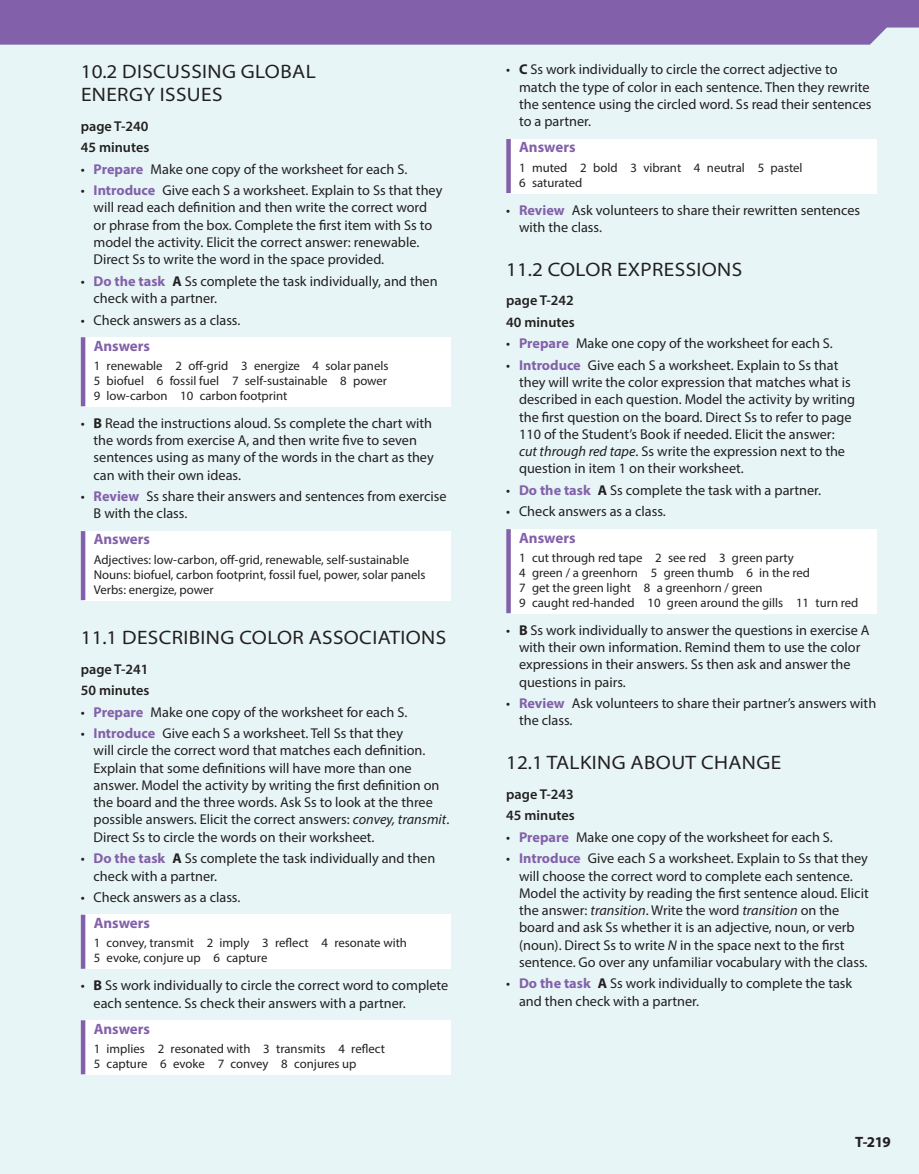
<style>
.page{position:relative;width:919px;height:1174px;background:#fff}
.page>*{position:absolute;margin:0;border:0;box-sizing:border-box;transform-origin:0 0}
.t1{font:semi-expanded 19.5px/22.5px "Myriad Pro";letter-spacing:.02em;color:#231f20}
.t2{font:700 15px "Myriad Pro";color:#8361aa}
.t3{font:700 15px "Myriad Pro";color:#231f20}
.t4{font:14.25px/17.2px "Myriad Pro";color:#231f20}
.t5{font:600 14.25px/21.3px "Myriad Pro";color:#231f20}
.t6{font:12.75px/15px "Myriad Pro";color:#231f20}
.s1{font-weight:700;color:#8361aa}
.s2{font-weight:700}
.s3{font-style:italic}
</style>
<div class="page">
<div style="left:0;top:0;width:918px;height:1174px;background:#e7f5f6"></div>
<div style="left:0;top:0;width:918px;height:45px;background:#8361aa"></div>
<div style="left:508px;top:139px;width:368px;height:54px;background:#fff"></div>
<svg style="left:506px;top:139px;width:4px;height:54px"></svg>
<div style="left:508px;top:529px;width:368px;height:84px;background:#fff"></div>
<svg style="left:506px;top:529px;width:4px;height:84px"></svg>
<div style="left:83px;top:337px;width:368px;height:69px;background:#fff"></div>
<hr style="left:81px;top:337px;width:4px;height:69px;background:#8361aa">
<div style="left:83px;top:531px;width:368px;height:69px;background:#fff"></div>
<hr style="left:81px;top:531px;width:4px;height:69px;background:#8361aa">
<div style="left:83px;top:914px;width:368px;height:54px;background:#fff"></div>
<hr style="left:81px;top:914px;width:4px;height:54px;background:#8361aa">
<div style="left:83px;top:1020px;width:368px;height:54px;background:#fff"></div>
<hr style="left:81px;top:1020px;width:4px;height:54px;background:#8361aa">
<h1 class="t1" style="left:81px;top:60px;width:236px">10.2 DISCUSSING GLOBAL<br>ENERGY ISSUES</h1>
<p class="t5" style="left:81px;top:115px;width:70px">page T-240<br>45 minutes</p>
<p class="t4" style="left:81px;top:160px;width:328px">• <span class="s1">Prepare</span> Make one copy of the worksheet for each S.</p>
<p class="t4" style="left:94px;top:181px;width:350px;text-indent:-13px">• <span class="s1">Introduce</span> Give each S a worksheet. Explain to Ss that they will read each definition and then write the correct word or phrase from the box. Complete the first item with Ss to model the activity. Elicit the correct answer: renewable.<br>Direct Ss to write the word in the space provided.</p>
<p class="t4" style="left:94px;top:272px;width:345px;text-indent:-13px">• <span class="s1">Do the task</span> <span class="s2">A</span> Ss complete the task individually, and then check with a partner.</p>
<p class="t4" style="left:81px;top:311px;width:161px">• Check answers as a class.</p>
<p class="t2" style="left:94px;top:336px;width:58px">Answers</p>
<p class="t6" style="left:94px;top:358px;width:296px;text-align:justify">1 renewable 2 off-grid 3 energize 4 solar panels 5 biofuel 6 fossil fuel 7 self-sustainable 8 power 9 low-carbon 10 carbon footprint</p>
<p class="t4" style="left:94px;top:414px;width:342px;text-indent:-13px">• <span class="s2">B</span> Read the instructions aloud. Ss complete the chart with the words from exercise A, and then write five to seven sentences using as many of the words in the chart as they can with their own ideas.</p>
<p class="t4" style="left:94px;top:487px;width:354px;text-indent:-13px">• <span class="s1">Review</span> Ss share their answers and sentences from exercise<br>B with the class.</p>
<p class="t2" style="left:94px;top:529px;width:58px">Answers</p>
<p class="t6" style="left:94px;top:552px;width:333px">Adjectives: low-carbon, off-grid, renewable, self-sustainable<br>Nouns: biofuel, carbon footprint, fossil fuel, power, solar panels<br>Verbs: energize, power</p>
<h1 class="t1" style="left:81px;top:625px;width:367px">11.1 DESCRIBING COLOR ASSOCIATIONS</h1>
<p class="t5" style="left:81px;top:658px;width:70px">page T-241<br>50 minutes</p>
<p class="t4" style="left:81px;top:703px;width:328px">• <span class="s1">Prepare</span> Make one copy of the worksheet for each S.</p>
<p class="t4" style="left:94px;top:724px;width:357px;text-indent:-13px">• <span class="s1">Introduce</span> Give each S a worksheet. Tell Ss that they<br>will circle the correct word that matches each definition.<br>Explain that some definitions will have more than one answer. Model the activity by writing the first definition on the board and the three words. Ask Ss to look at the three possible answers. Elicit the correct answers: <span class="s3">convey, transmit</span>.<br>Direct Ss to circle the words on their worksheet.</p>
<p class="t4" style="left:94px;top:849px;width:343px;text-indent:-13px">• <span class="s1">Do the task</span> <span class="s2">A</span> Ss complete the task individually and then check with a partner.</p>
<p class="t4" style="left:81px;top:888px;width:161px">• Check answers as a class.</p>
<p class="t2" style="left:94px;top:913px;width:58px">Answers</p>
<p class="t6" style="left:94px;top:935px;width:315px">1 convey, transmit 2 imply 3 reflect 4 resonate with<br>5 evoke, conjure up 6 capture</p>
<p class="t4" style="left:94px;top:976px;width:356px;text-indent:-13px">• <span class="s2">B</span> Ss work individually to circle the correct word to complete each sentence. Ss check their answers with a partner.</p>
<p class="t2" style="left:94px;top:1018px;width:58px">Answers</p>
<p class="t6" style="left:94px;top:1041px;width:293px">1 implies 2 resonated with 3 transmits 4 reflect<br>5 capture 6 evoke 7 convey 8 conjures up</p>
<p class="t4" style="left:519px;top:61px;width:354px;text-indent:-13px">• <span class="s2">C</span> Ss work individually to circle the correct adjective to match the type of color in each sentence. Then they rewrite the sentence using the circled word. Ss read their sentences to a partner.</p>
<p class="t2" style="left:519px;top:138px;width:58px">Answers</p>
<p class="t6" style="left:519px;top:160px;width:285px">1 muted 2 bold 3 vibrant 4 neutral 5 pastel<br>6 saturated</p>
<p class="t4" style="left:519px;top:201px;width:342px;text-indent:-13px">• <span class="s1">Review</span> Ask volunteers to share their rewritten sentences with the class.</p>
<h1 class="t1" style="left:506px;top:257px;width:237px">11.2 COLOR EXPRESSIONS</h1>
<p class="t5" style="left:506px;top:290px;width:70px">page T-242<br>40 minutes</p>
<p class="t4" style="left:506px;top:335px;width:328px">• <span class="s1">Prepare</span> Make one copy of the worksheet for each S.</p>
<p class="t4" style="left:519px;top:356px;width:337px;text-indent:-13px">• <span class="s1">Introduce</span> Give each S a worksheet. Explain to Ss that they will write the color expression that matches what is described in each question. Model the activity by writing the first question on the board. Direct Ss to refer to page 110 of the Student’s Book if needed. Elicit the answer: <span class="s3">cut through red tape</span>. Ss write the expression next to the question in item 1 on their worksheet.</p>
<p class="t4" style="left:506px;top:481px;width:316px">• <span class="s1">Do the task</span> <span class="s2">A</span> Ss complete the task with a partner.</p>
<p class="t4" style="left:506px;top:503px;width:161px">• Check answers as a class.</p>
<p class="t2" style="left:519px;top:528px;width:58px">Answers</p>
<p class="t6" style="left:519px;top:550px;width:341px">1 cut through red tape 2 see red 3 green party<br>4 green / a greenhorn 5 green thumb 6 in the red<br>7 get the green light 8 a greenhorn / green<br>9 caught red-handed 10 green around the gills 11 turn red</p>
<p class="t4" style="left:519px;top:621px;width:352px;text-indent:-13px">• <span class="s2">B</span> Ss work individually to answer the questions in exercise A with their own information. Remind them to use the color expressions in their answers. Ss then ask and answer the questions in pairs.</p>
<p class="t4" style="left:519px;top:694px;width:358px;text-indent:-13px">• <span class="s1">Review</span> Ask volunteers to share their partner’s answers with the class.</p>
<h1 class="t1" style="left:506px;top:751px;width:276px">12.1 TALKING ABOUT CHANGE</h1>
<p class="t5" style="left:506px;top:783px;width:70px">page T-243<br>45 minutes</p>
<p class="t4" style="left:506px;top:828px;width:328px">• <span class="s1">Prepare</span> Make one copy of the worksheet for each S.</p>
<p class="t4" style="left:519px;top:849px;width:351px;text-indent:-13px">• <span class="s1">Introduce</span> Give each S a worksheet. Explain to Ss that they will choose the correct word to complete each sentence.<br>Model the activity by reading the first sentence aloud. Elicit the answer: <span class="s3">transition</span>. Write the word <span class="s3">transition</span> on the board and ask Ss whether it is an adjective, noun, or verb (noun). Direct Ss to write <span class="s3">N</span> in the space next to the first sentence. Go over any unfamiliar vocabulary with the class.</p>
<p class="t4" style="left:519px;top:974px;width:335px;text-indent:-13px">• <span class="s1">Do the task</span> <span class="s2">A</span> Ss work individually to complete the task and then check with a partner.</p>
<p class="t3" style="left:855px;top:1132px;width:37px">T-219</p>
</div>
